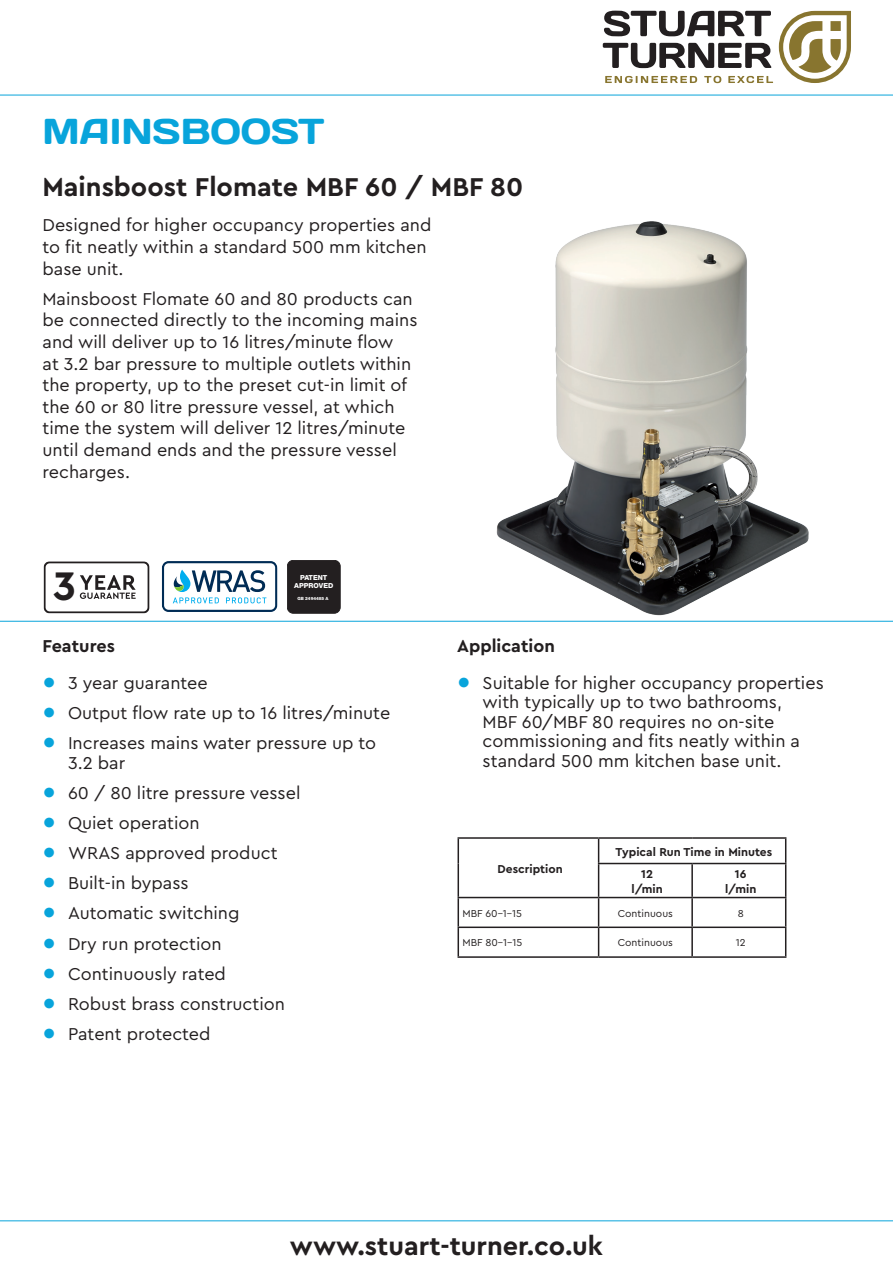
<style>
.page{position:relative;width:893px;height:1263px;background:#fff}
.page>*{position:absolute;margin:0;border:0;box-sizing:border-box;transform-origin:0 0}
.t1{font:700 41.7px "Cera Pro";color:#231f20}
.t2{font:36px "Days";color:#08a4db}
.t3{font:700 27px "Cera Pro";color:#231f20}
.Body{font:18px/21.6px "Cera Pro";color:#231f20}
.Text_-_Sub_Heading{font:700 18px "Cera Pro";color:#231f20}
.Table_-_One_Heading{font:700 12px "Cera Pro";color:#231f20}
.Table_-_One_Body{font:10.5px "Cera Pro";color:#231f20}
.t4{font:800 6.9px/8.2px "Helvetica Neue LT";color:#fff;text-align:center}
.t5{font:800 4.35px "Helvetica Neue LT";color:#fff}
.s1{font-family:"Helvetica Neue LT";font-size:27px;color:#08a4db}
</style>
<div class="page">
<hr style="left:0;top:95px;width:893px;height:1px;background:#08a4db">
<hr style="left:0;top:1220px;width:893px;height:1px;background:#08a4db">
<hr style="left:0;top:621px;width:893px;height:1px;background:#08a4db">
<svg style="left:604px;top:11px;width:167px;height:25px"></svg>
<svg style="left:603px;top:43px;width:168px;height:25px"></svg>
<svg style="left:605px;top:76px;width:92px;height:7px"></svg>
<svg style="left:704px;top:76px;width:17px;height:7px"></svg>
<svg style="left:728px;top:76px;width:45px;height:7px"></svg>
<svg style="left:779px;top:11px;width:72px;height:72px"></svg>
<svg style="left:162px;top:561px;width:116px;height:51px"></svg>
<svg style="left:44px;top:561px;width:106px;height:52px"></svg>
<img style="left:492px;top:221px;width:325px;height:400px">
<div style="left:287px;top:560px;width:53px;height:53px;background:#231f20;border-radius:6px"></div>
<div style="left:287px;top:560px;width:53px;height:53px;border:1px solid #231f20;border-radius:6px"></div>
<hr style="left:458px;top:837px;width:141px;height:2px;background:#231f20">
<svg style="left:458px;top:839px;width:1px;height:24px"></svg>
<hr style="left:599px;top:837px;width:93px;height:2px;background:#231f20">
<svg style="left:598px;top:839px;width:1px;height:24px"></svg>
<hr style="left:692px;top:837px;width:94px;height:2px;background:#231f20">
<svg style="left:785px;top:839px;width:1px;height:24px"></svg>
<hr style="left:458px;top:863px;width:1px;height:34px;background:#231f20">
<hr style="left:598px;top:863px;width:94px;height:1px;background:#231f20">
<hr style="left:598px;top:864px;width:1px;height:33px;background:#231f20">
<hr style="left:692px;top:863px;width:94px;height:1px;background:#231f20">
<hr style="left:691px;top:864px;width:2px;height:33px;background:#231f20">
<hr style="left:785px;top:864px;width:1px;height:33px;background:#231f20">
<hr style="left:458px;top:897px;width:141px;height:1px;background:#231f20">
<hr style="left:599px;top:897px;width:93px;height:1px;background:#231f20">
<hr style="left:692px;top:897px;width:94px;height:1px;background:#231f20">
<hr style="left:691px;top:898px;width:2px;height:28px;background:#231f20">
<hr style="left:458px;top:926px;width:141px;height:2px;background:#231f20">
<svg style="left:458px;top:898px;width:1px;height:58px"></svg>
<hr style="left:599px;top:926px;width:93px;height:2px;background:#231f20">
<svg style="left:598px;top:898px;width:1px;height:58px"></svg>
<hr style="left:692px;top:926px;width:94px;height:2px;background:#231f20">
<hr style="left:691px;top:928px;width:2px;height:28px;background:#231f20">
<svg style="left:785px;top:898px;width:1px;height:58px"></svg>
<hr style="left:458px;top:956px;width:141px;height:2px;background:#231f20">
<hr style="left:599px;top:956px;width:93px;height:2px;background:#231f20">
<hr style="left:692px;top:956px;width:94px;height:2px;background:#231f20">
<h2 class="t2" style="left:43px;top:109px;width:284px">MAINSBOOST</h2>
<h3 class="t3" style="left:43px;top:169px;width:482px">Mainsboost Flomate MBF 60 / MBF 80</h3>
<p class="Body" style="left:43px;top:214px;width:390px">Designed for higher occupancy properties and to fit neatly within a standard 500 mm kitchen base unit.</p>
<p class="Body" style="left:43px;top:287px;width:376px">Mainsboost Flomate 60 and 80 products can be connected directly to the incoming mains and will deliver up to 16 litres/minute flow<br>at 3.2 bar pressure to multiple outlets within the property, up to the preset cut-in limit of the 60 or 80 litre pressure vessel, at which time the system will deliver 12 litres/minute until demand ends and the pressure vessel recharges.</p>
<p class="t1" style="left:53px;top:558px;width:24px">3</p>
<p class="t4" style="left:294px;top:573px;width:41px">PATENT<br>APPROVED</p>
<p class="t5" style="left:297px;top:596px;width:33px">GB 2494485 A</p>
<p class="Text_-_Sub_Heading" style="left:43px;top:634px;width:74px">Features</p>
<p class="Body" style="left:43px;top:671px;width:167px"><span class="s1">•</span> 3 year guarantee</p>
<p class="Body" style="left:43px;top:701px;width:349px"><span class="s1">•</span> Output flow rate up to 16 litres/minute</p>
<p class="Body" style="left:68px;top:733px;width:310px;line-height:19.5px;text-indent:-26px"><span class="s1">•</span> Increases mains water pressure up to<br>3.2 bar</p>
<p class="Body" style="left:43px;top:781px;width:259px"><span class="s1">•</span> 60 / 80 litre pressure vessel</p>
<p class="Body" style="left:43px;top:811px;width:159px"><span class="s1">•</span> Quiet operation</p>
<p class="Body" style="left:43px;top:841px;width:236px"><span class="s1">•</span> WRAS approved product</p>
<p class="Body" style="left:43px;top:872px;width:148px"><span class="s1">•</span> Built-in bypass</p>
<p class="Body" style="left:43px;top:902px;width:199px"><span class="s1">•</span> Automatic switching</p>
<p class="Body" style="left:43px;top:932px;width:181px"><span class="s1">•</span> Dry run protection</p>
<p class="Body" style="left:43px;top:962px;width:185px"><span class="s1">•</span> Continuously rated</p>
<p class="Body" style="left:43px;top:992px;width:244px"><span class="s1">•</span> Robust brass construction</p>
<p class="Body" style="left:43px;top:1022px;width:170px"><span class="s1">•</span> Patent protected</p>
<p class="Text_-_Sub_Heading" style="left:457px;top:634px;width:99px">Application</p>
<p class="Body" style="left:483px;top:672px;width:343px;line-height:19.5px;text-indent:-26px"><span class="s1">•</span> Suitable for higher occupancy properties with typically up to two bathrooms,<br>MBF 60/MBF 80 requires no on-site commissioning and fits neatly within a standard 500 mm kitchen base unit.</p>
<p class="Table_-_One_Heading" style="left:498px;top:861px;width:67px">Description</p>
<p class="Table_-_One_Heading" style="left:616px;top:844px;width:158px">Typical Run Time in Minutes</p>
<p class="Table_-_One_Heading" style="left:641px;top:866px;width:13px">12</p>
<p class="Table_-_One_Heading" style="left:631px;top:881px;width:33px">l/min</p>
<p class="Table_-_One_Heading" style="left:735px;top:866px;width:13px">16</p>
<p class="Table_-_One_Heading" style="left:725px;top:881px;width:33px">l/min</p>
<p class="Table_-_One_Body" style="left:463px;top:906px;width:61px">MBF 60-1-15</p>
<p class="Table_-_One_Body" style="left:618px;top:906px;width:57px">Continuous</p>
<p class="Table_-_One_Body" style="left:738px;top:906px;width:8px">8</p>
<p class="Table_-_One_Body" style="left:463px;top:936px;width:61px">MBF 80-1-15</p>
<p class="Table_-_One_Body" style="left:618px;top:936px;width:57px">Continuous</p>
<p class="Table_-_One_Body" style="left:736px;top:936px;width:11px">12</p>
<h3 class="t3" style="left:290px;top:1228px;width:315px">www.stuart-turner.co.uk</h3>
</div>
